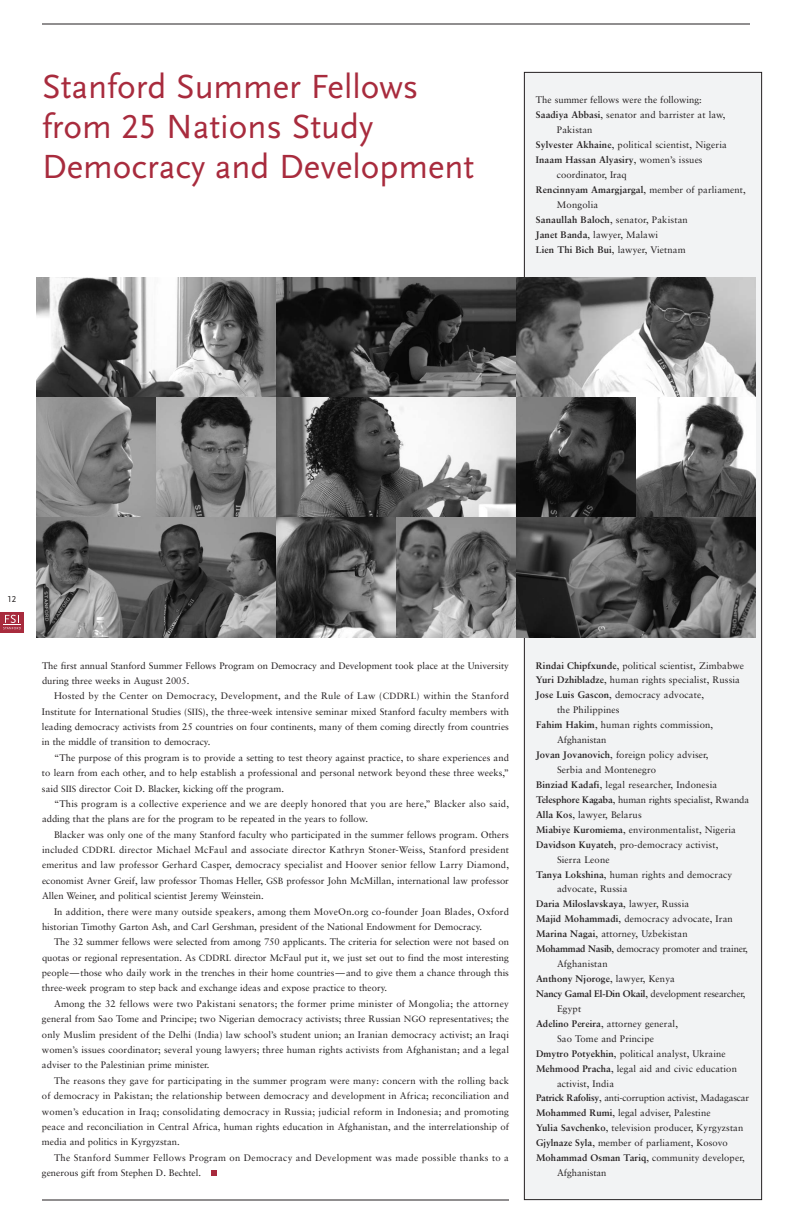
<style>
.page{position:relative;width:792px;height:1224px;background:#fff}
.page>*{position:absolute;margin:0;border:0;box-sizing:border-box;transform-origin:0 0}
.t1{font:35px/40px "Scala Sans";color:#a82b3d}
.t2{font:9.5px/15.4px "Sabon";letter-spacing:.01em;color:#231f20;text-align:justify}
.t3{font:9.5px "Sabon";letter-spacing:-.015em;color:#231f20}
.t4{font:700 9.5px "Sabon";letter-spacing:.01em;color:#231f20}
.t5{font:9.5px/15.4px "Sabon";letter-spacing:.03em;color:#231f20}
.t6{font:9.5px "Sabon";letter-spacing:-.01em;color:#231f20}
.t7{font:9px "Scala Sans Caps";color:#231f20}
.s1{font-family:"Scala Sans Caps"}
.s2{font-weight:700}
.s3{font-weight:400}
.s4{font-size:9px}
</style>
<div class="page">
<div style="left:525px;top:73px;width:236px;height:1126px;background:#f2f3f4"></div>
<div style="left:0;top:612px;width:24px;height:20px;background:#a82b3d"></div>
<svg style="left:3px;top:615px;width:18px;height:14px"></svg>
<hr style="left:42px;top:24px;width:708px;height:1px;background:#231f20">
<hr style="left:42px;top:1200px;width:467px;height:1px;background:#231f20">
<svg style="left:211px;top:1170px;width:6px;height:6px"></svg>
<img style="left:36px;top:277px;width:240px;height:120px">
<svg style="left:36px;top:397px;width:120px;height:120px;background:#868686"></svg>
<svg style="left:156px;top:397px;width:120px;height:120px;background:#7f7f7f"></svg>
<svg style="left:36px;top:517px;width:240px;height:120px;background:#6a6a6a"></svg>
<svg style="left:276px;top:277px;width:240px;height:120px;background:#383838"></svg>
<svg style="left:276px;top:397px;width:240px;height:120px"></svg>
<svg style="left:276px;top:517px;width:120px;height:120px;background:#585858"></svg>
<svg style="left:396px;top:517px;width:120px;height:120px;background:#747474"></svg>
<svg style="left:516px;top:277px;width:240px;height:120px"></svg>
<svg style="left:516px;top:397px;width:120px;height:120px;background:#303030"></svg>
<svg style="left:636px;top:397px;width:120px;height:120px"></svg>
<svg style="left:516px;top:517px;width:240px;height:120px;background:#474747"></svg>
<h1 class="t1" style="left:42px;top:71px;width:434px">Stanford Summer Fellows from <span class="s1">25</span> Nations Study<br>Democracy and Development</h1>
<p class="t2" style="left:536px;top:93px;width:167px">The summer fellows were the following:</p>
<p class="t2" style="left:536px;top:108px;width:191px"><span class="s2">Saadiya Abbasi</span>, senator and barrister at law,</p>
<p class="t2" style="left:557px;top:123px;width:37px">Pakistan</p>
<p class="t2" style="left:536px;top:138px;width:192px"><span class="s2">Sylvester Akhaine</span>, political scientist, Nigeria</p>
<p class="t4" style="left:536px;top:156px;width:168px">Inaam Hassan Alyasiry<span class="s3">, women’s issues</span></p>
<p class="t2" style="left:557px;top:168px;width:71px">coordinator, Iraq</p>
<p class="t4" style="left:536px;top:186px;width:211px">Rencinnyam Amargjargal<span class="s3">, member of parliament,</span></p>
<p class="t2" style="left:557px;top:198px;width:43px">Mongolia</p>
<p class="t2" style="left:536px;top:213px;width:153px"><span class="s2">Sanaullah Baloch</span>, senator, Pakistan</p>
<p class="t2" style="left:536px;top:228px;width:124px"><span class="s2">Janet Banda</span>, lawyer, Malawi</p>
<p class="t2" style="left:536px;top:243px;width:151px"><span class="s2">Lien Thi Bich Bui</span>, lawyer, Vietnam</p>
<p class="t7" style="left:8px;top:593px;width:10px">12</p>
<p class="t2" style="left:42px;top:658px;width:468px">The first annual Stanford Summer Fellows Program on Democracy and Development took place at the University during three weeks in August 2005.</p>
<p class="t2" style="left:42px;top:689px;width:468px;text-indent:12px">Hosted by the Center on Democracy, Development, and the Rule of Law (<span class="s4">CDDRL</span>) within the Stanford Institute for International Studies (<span class="s4">SIIS</span>), the three-week intensive seminar mixed Stanford faculty members with leading democracy activists from 25 countries on four continents, many of them coming directly from countries in the middle of transition to democracy.</p>
<p class="t2" style="left:42px;top:751px;width:468px;text-indent:12px">“The purpose of this program is to provide a setting to test theory against practice, to share experiences and to learn from each other, and to help establish a professional and personal network beyond these three weeks,” said <span class="s4">SIIS</span> director Coit D. Blacker, kicking off the program.</p>
<p class="t2" style="left:42px;top:797px;width:469px;text-indent:12px">“This program is a collective experience and we are deeply honored that you are here,” Blacker also said, adding that the plans are for the program to be repeated in the years to follow.</p>
<p class="t2" style="left:42px;top:827px;width:469px;text-indent:12px">Blacker was only one of the many Stanford faculty who participated in the summer fellows program. Others included <span class="s4">CDDRL</span> director Michael McFaul and associate director Kathryn Stoner-Weiss, Stanford president emeritus and law professor Gerhard Casper, democracy specialist and Hoover senior fellow Larry Diamond, economist Avner Greif, law professor Thomas Heller, <span class="s4">GSB</span> professor John McMillan, international law professor Allen Weiner, and political scientist Jeremy Weinstein.</p>
<p class="t2" style="left:42px;top:904px;width:469px;text-indent:12px">In addition, there were many outside speakers, among them MoveOn.org co-founder Joan Blades, Oxford historian Timothy Garton Ash, and Carl Gershman, president of the National Endowment for Democracy.</p>
<p class="t2" style="left:42px;top:935px;width:469px;text-indent:12px">The 32 summer fellows were selected from among 750 applicants. The criteria for selection were not based on quotas or regional representation. As <span class="s4">CDDRL</span> director McFaul put it, we just set out to find the most interesting people—those who daily work in the trenches in their home countries—and to give them a chance through this three-week program to step back and exchange ideas and expose practice to theory.</p>
<p class="t2" style="left:42px;top:997px;width:469px;text-indent:12px">Among the 32 fellows were two Pakistani senators; the former prime minister of Mongolia; the attorney general from Sao Tome and Principe; two Nigerian democracy activists; three Russian <span class="s4">NGO</span> representatives; the only Muslim president of the Delhi (India) law school’s student union; an Iranian democracy activist; an Iraqi women’s issues coordinator; several young lawyers; three human rights activists from Afghanistan; and a legal adviser to the Palestinian prime minister.</p>
<p class="t2" style="left:42px;top:1074px;width:469px;text-indent:12px">The reasons they gave for participating in the summer program were many: concern with the rolling back of democracy in Pakistan; the relationship between democracy and development in Africa; reconciliation and women’s education in Iraq; consolidating democracy in Russia; judicial reform in Indonesia; and promoting peace and reconciliation in Central Africa, human rights education in Afghanistan, and the interrelationship of media and politics in Kyrgyzstan.</p>
<p class="t5" style="left:42px;top:1150px;width:469px;text-indent:12px">The Stanford Summer Fellows Program on Democracy and Development was made possible thanks to a generous gift from Stephen D. Bechtel.</p>
<p class="t2" style="left:536px;top:658px;width:210px"><span class="s2">Rindai Chipfxunde</span>, political scientist, Zimbabwe</p>
<p class="t2" style="left:536px;top:673px;width:206px"><span class="s2">Yuri Dzhibladze</span>, human rights specialist, Russia</p>
<p class="t2" style="left:536px;top:688px;width:170px"><span class="s2">Jose Luis Gascon</span>, democracy advocate,</p>
<p class="t2" style="left:557px;top:703px;width:64px">the Philippines</p>
<p class="t2" style="left:536px;top:718px;width:179px"><span class="s2">Fahim Hakim</span>, human rights commission,</p>
<p class="t2" style="left:557px;top:733px;width:51px">Afghanistan</p>
<p class="t2" style="left:536px;top:748px;width:174px"><span class="s2">Jovan Jovanovich</span>, foreign policy adviser,</p>
<p class="t2" style="left:557px;top:763px;width:101px">Serbia and Montenegro</p>
<p class="t2" style="left:536px;top:778px;width:183px"><span class="s2">Binziad Kadafi</span>, legal researcher, Indonesia</p>
<p class="t6" style="left:536px;top:796px;width:215px"><span class="s2">Telesphore Kagaba</span>, human rights specialist, Rwanda</p>
<p class="t2" style="left:536px;top:808px;width:107px"><span class="s2">Alla Kos</span>, lawyer, Belarus</p>
<p class="t2" style="left:536px;top:823px;width:202px"><span class="s2">Miabiye Kuromiema</span>, environmentalist, Nigeria</p>
<p class="t2" style="left:536px;top:837px;width:184px"><span class="s2">Davidson Kuyateh</span>, pro-democracy activist,</p>
<p class="t2" style="left:557px;top:852px;width:54px">Sierra Leone</p>
<p class="t2" style="left:536px;top:867px;width:198px"><span class="s2">Tanya Lokshina</span>, human rights and democracy</p>
<p class="t2" style="left:557px;top:882px;width:72px">advocate, Russia</p>
<p class="t4" style="left:536px;top:900px;width:155px">Daria Miloslavskaya<span class="s3">, lawyer, Russia</span></p>
<p class="t2" style="left:536px;top:912px;width:198px"><span class="s2">Majid Mohammadi</span>, democracy advocate, Iran</p>
<p class="t2" style="left:536px;top:927px;width:153px"><span class="s2">Marina Nagai</span>, attorney, Uzbekistan</p>
<p class="t3" style="left:536px;top:945px;width:213px"><span class="s2">Mohammad Nasib</span>, democracy promoter and trainer,</p>
<p class="t2" style="left:557px;top:957px;width:52px">Afghanistan</p>
<p class="t4" style="left:536px;top:975px;width:140px">Anthony Njoroge<span class="s3">, lawyer, Kenya</span></p>
<p class="t3" style="left:536px;top:990px;width:211px"><span class="s2">Nancy Gamal El-Din Okail</span>, development researcher,</p>
<p class="t2" style="left:557px;top:1002px;width:26px">Egypt</p>
<p class="t2" style="left:536px;top:1017px;width:144px"><span class="s2">Adelino Pereira</span>, attorney general,</p>
<p class="t2" style="left:557px;top:1032px;width:98px">Sao Tome and Principe</p>
<p class="t2" style="left:536px;top:1046px;width:191px"><span class="s2">Dmytro Potyekhin</span>, political analyst, Ukraine</p>
<p class="t2" style="left:536px;top:1061px;width:202px"><span class="s2">Mehmood Pracha</span>, legal aid and civic education</p>
<p class="t2" style="left:557px;top:1076px;width:59px">activist, India</p>
<p class="t3" style="left:536px;top:1094px;width:215px"><span class="s2">Patrick Rafolisy</span>, anti-corruption activist, Madagascar</p>
<p class="t2" style="left:536px;top:1106px;width:176px"><span class="s2">Mohammed Rumi</span>, legal adviser, Palestine</p>
<p class="t2" style="left:536px;top:1121px;width:209px"><span class="s2">Yulia Savchenko</span>, television producer, Kyrgyzstan</p>
<p class="t2" style="left:536px;top:1136px;width:193px"><span class="s2">Gjylnaze Syla</span>, member of parliament, Kosovo</p>
<p class="t2" style="left:536px;top:1151px;width:210px"><span class="s2">Mohammad Osman Tariq</span>, community developer,</p>
<p class="t2" style="left:557px;top:1166px;width:51px">Afghanistan</p>
</div>
